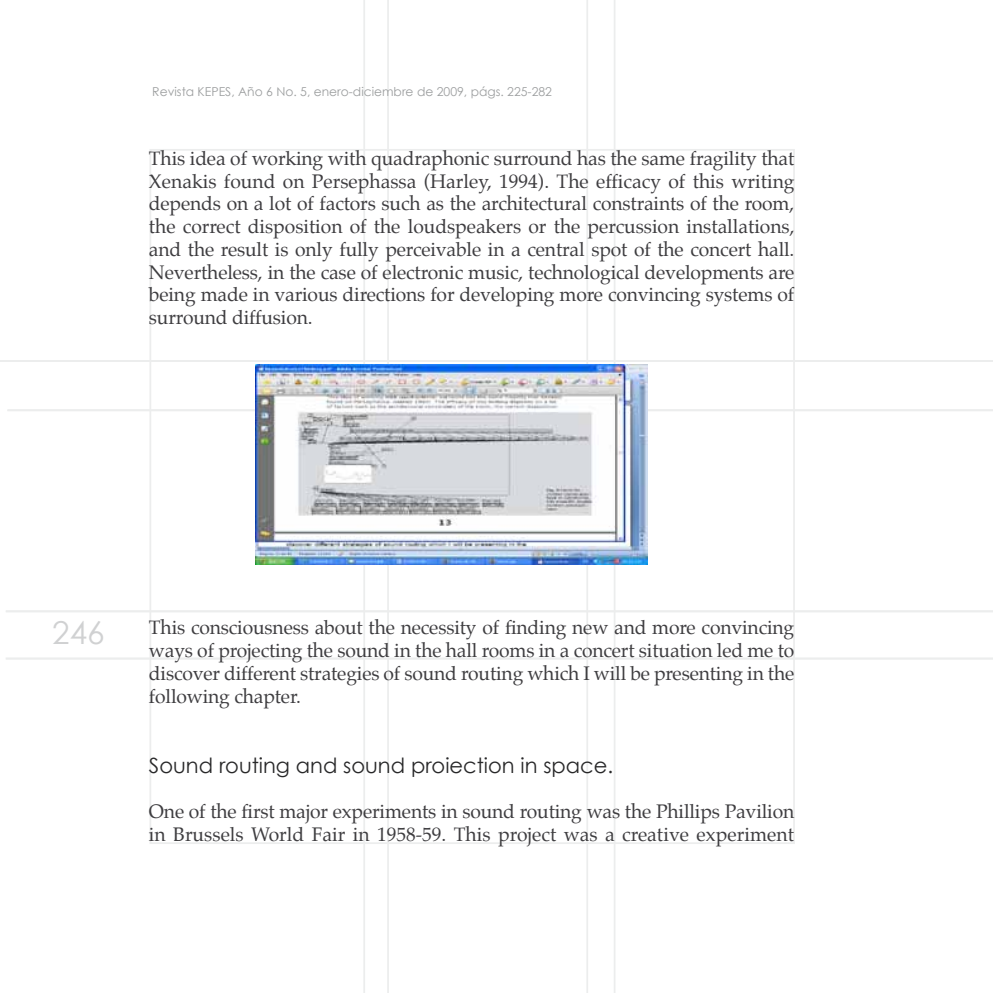
<style>
.page{position:relative;width:993px;height:993px;background:#fff}
.page>*{position:absolute;margin:0;border:0;box-sizing:border-box;transform-origin:0 0}
.t1{font:31.5px "Century Gothic";color:#d0d1d2}
.t2{font:21px "Century Gothic";color:#282829}
.t3{font:19.25px/22.8px "Palatino";letter-spacing:-.01em;color:#3e3d40;text-align:justify}
.t4{font:12.25px "Century Gothic";color:#9c9e9f}
</style>
<div class="page">
<hr style="left:363px;top:0;width:2px;height:992px;background:#eceded">
<hr style="left:387px;top:0;width:2px;height:992px;background:#eceded">
<hr style="left:586px;top:0;width:2px;height:992px;background:#eceded">
<hr style="left:613px;top:0;width:2px;height:992px;background:#eceded">
<hr style="left:0;top:360px;width:992px;height:2px;background:#eceded">
<hr style="left:7px;top:409px;width:985px;height:2px;background:#eceded">
<hr style="left:6px;top:610px;width:986px;height:2px;background:#eceded">
<hr style="left:6px;top:657px;width:986px;height:2px;background:#eceded">
<img style="left:255px;top:364px;width:392px;height:200px">
<p class="t4" style="left:152px;top:84px;width:401px">Revista KEPES, Año 6 No. 5, enero-diciembre de 2009, págs. 225-282</p>
<p class="t3" style="left:149px;top:147px;width:647px">This idea of working with quadraphonic surround has the same fragility that Xenakis found on Persephassa (Harley, 1994). The efficacy of this writing depends on a lot of factors such as the architectural constraints of the room, the correct disposition of the loudspeakers or the percussion installations, and the result is only fully perceivable in a central spot of the concert hall.<br>Nevertheless, in the case of electronic music, technological developments are being made in various directions for developing more convincing systems of surround diffusion.</p>
<h1 class="t1" style="left:52px;top:613px;width:54px">246</h1>
<p class="t3" style="left:149px;top:616px;width:646px">This consciousness about the necessity of finding new and more convincing ways of projecting the sound in the hall rooms in a concert situation led me to discover different strategies of sound routing which I will be presenting in the following chapter.</p>
<p class="t2" style="left:149px;top:752px;width:465px">Sound routing and sound proiection in space.</p>
<p class="t3" style="left:149px;top:799px;width:646px">One of the first major experiments in sound routing was the Phillips Pavilion in Brussels World Fair in 1958-59. This project was a creative experiment</p>
</div>
